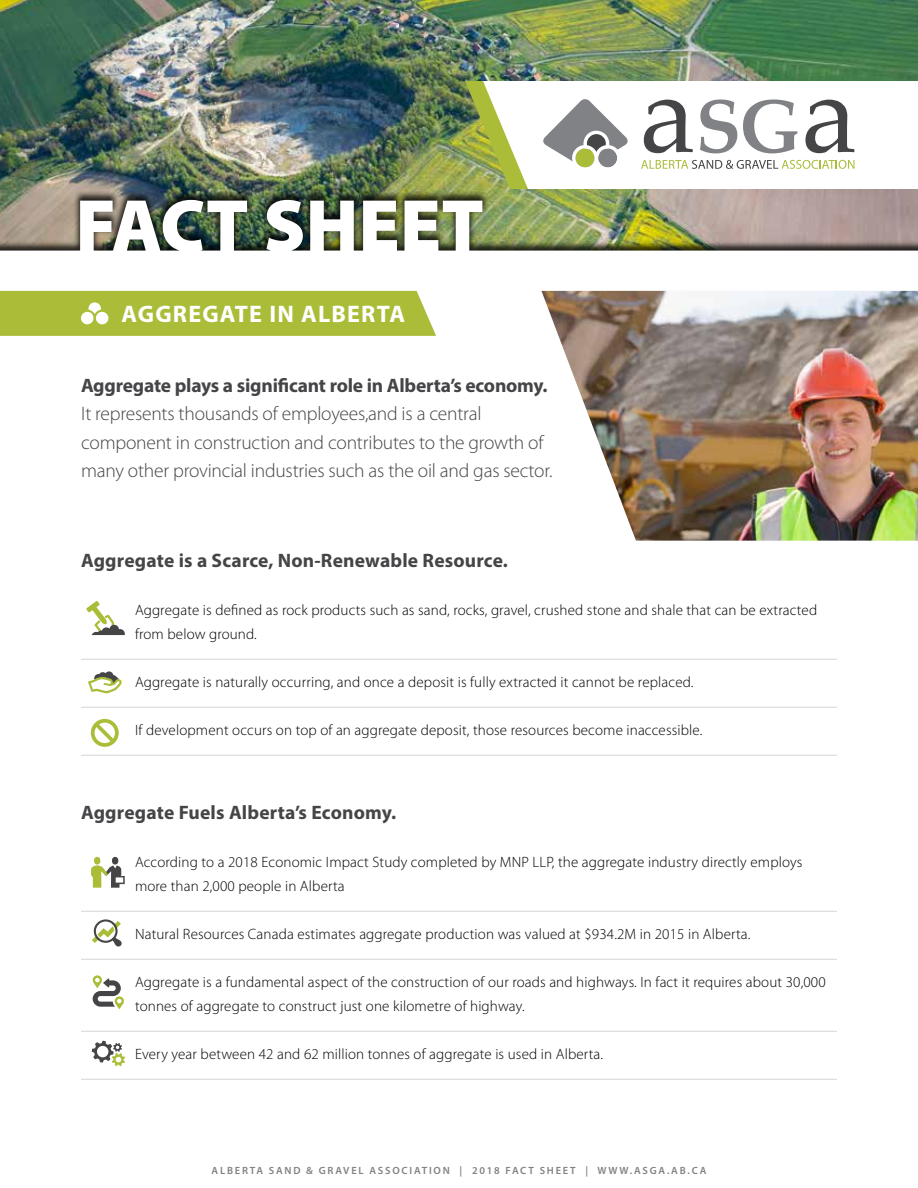
<style>
.page{position:relative;width:918px;height:1188px;background:#fff}
.page>*{position:absolute;margin:0;border:0;box-sizing:border-box;transform-origin:0 0}
.t1{font:700 24px "Myriad Pro";letter-spacing:.05em;color:#fff}
.t2{font:300 19.5px/28.5px "Myriad Pro";letter-spacing:-.01em;color:#454548}
.t3{font:700 19.5px "Myriad Pro";color:#454548}
.t4{font:300 15px/24px "Myriad Pro";letter-spacing:.01em;color:#000}
.t5{font:600 10.5px "Myriad Pro";letter-spacing:.17em;color:#808285}
</style>
<div class="page">
<img style="left:0;top:0;width:918px;height:190px">
<div style="left:0;top:190px;width:918px;height:142px;background:#000;opacity:.8"></div>
<img style="left:0;top:200px;width:918px;height:64px">
<div style="left:0;top:264px;width:918px;height:924px;background:#fff"></div>
<img style="left:465px;top:81px;width:18px;height:108px">
<svg style="left:483px;top:81px;width:435px;height:108px"></svg>
<svg style="left:542px;top:99px;width:86px;height:72px"></svg>
<svg style="left:644px;top:100px;width:49px;height:53px"></svg>
<svg style="left:700px;top:99px;width:37px;height:54px"></svg>
<svg style="left:743px;top:99px;width:54px;height:54px"></svg>
<svg style="left:805px;top:100px;width:49px;height:53px"></svg>
<svg style="left:641px;top:160px;width:214px;height:9px"></svg>
<div style="left:0;top:291px;width:436px;height:45px;background:#abbd38"></div>
<div style="left:81px;top:312px;width:13px;height:12px;background:#fff;border-radius:50%"></div>
<div style="left:96px;top:312px;width:12px;height:12px;background:#fff;border-radius:50%"></div>
<img style="left:541px;top:291px;width:377px;height:250px">
<hr style="left:81px;top:659px;width:756px;height:1px;background:#d6d5d5">
<hr style="left:81px;top:707px;width:756px;height:1px;background:#d6d5d5">
<hr style="left:81px;top:755px;width:756px;height:1px;background:#d6d5d5">
<svg style="left:88px;top:671px;width:34px;height:22px"></svg>
<svg style="left:86px;top:601px;width:39px;height:34px"></svg>
<div style="left:91px;top:719px;width:28px;height:28px;border:4px solid #abbd38;border-radius:50%"></div>
<svg style="left:92px;top:720px;width:26px;height:26px"></svg>
<hr style="left:81px;top:911px;width:756px;height:1px;background:#d6d5d5">
<hr style="left:81px;top:959px;width:756px;height:1px;background:#d6d5d5">
<hr style="left:81px;top:1031px;width:756px;height:1px;background:#d6d5d5">
<hr style="left:81px;top:1079px;width:756px;height:1px;background:#d6d5d5">
<div style="left:112px;top:857px;width:6px;height:8px;background:#454548;border-radius:3px"></div>
<svg style="left:91px;top:865px;width:34px;height:23px"></svg>
<div style="left:94px;top:857px;width:6px;height:8px;background:#abbd38;border-radius:3px"></div>
<svg style="left:92px;top:919px;width:30px;height:28px"></svg>
<svg style="left:93px;top:975px;width:31px;height:34px"></svg>
<svg style="left:92px;top:1041px;width:33px;height:25px"></svg>
<h1 class="t1" style="left:122px;top:299px;width:285px">AGGREGATE IN ALBERTA</h1>
<h2 class="t3" style="left:81px;top:372px;width:468px">Aggregate plays a significant role in Alberta’s economy.</h2>
<h2 class="t2" style="left:81px;top:400px;width:473px">It represents thousands of employees,and is a central component in construction and contributes to the growth of many other provincial industries such as the oil and gas sector.</h2>
<h2 class="t3" style="left:81px;top:547px;width:429px">Aggregate is a Scarce, Non-Renewable Resource.</h2>
<p class="t4" style="left:135px;top:598px;width:684px">Aggregate is defined as rock products such as sand, rocks, gravel, crushed stone and shale that can be extracted from below ground.</p>
<p class="t4" style="left:135px;top:670px;width:560px">Aggregate is naturally occurring, and once a deposit is fully extracted it cannot be replaced.</p>
<p class="t4" style="left:135px;top:718px;width:569px">If development occurs on top of an aggregate deposit, those resources become inaccessible.</p>
<h2 class="t3" style="left:81px;top:799px;width:317px">Aggregate Fuels Alberta’s Economy.</h2>
<p class="t4" style="left:135px;top:850px;width:669px">According to a 2018 Economic Impact Study completed by MNP LLP, the aggregate industry directly employs more than 2,000 people in Alberta</p>
<p class="t4" style="left:135px;top:922px;width:617px">Natural Resources Canada estimates aggregate production was valued at $934.2M in 2015 in Alberta.</p>
<p class="t4" style="left:135px;top:970px;width:692px">Aggregate is a fundamental aspect of the construction of our roads and highways. In fact it requires about 30,000 tonnes of aggregate to construct just one kilometre of highway.</p>
<p class="t4" style="left:135px;top:1042px;width:470px">Every year between 42 and 62 million tonnes of aggregate is used in Alberta.</p>
<p class="t5" style="left:212px;top:1164px;width:496px">ALBERTA SAND &amp; GRAVEL ASSOCIATION | 2018 FACT SHEET | WWW.ASGA.AB.CA</p>
</div>
